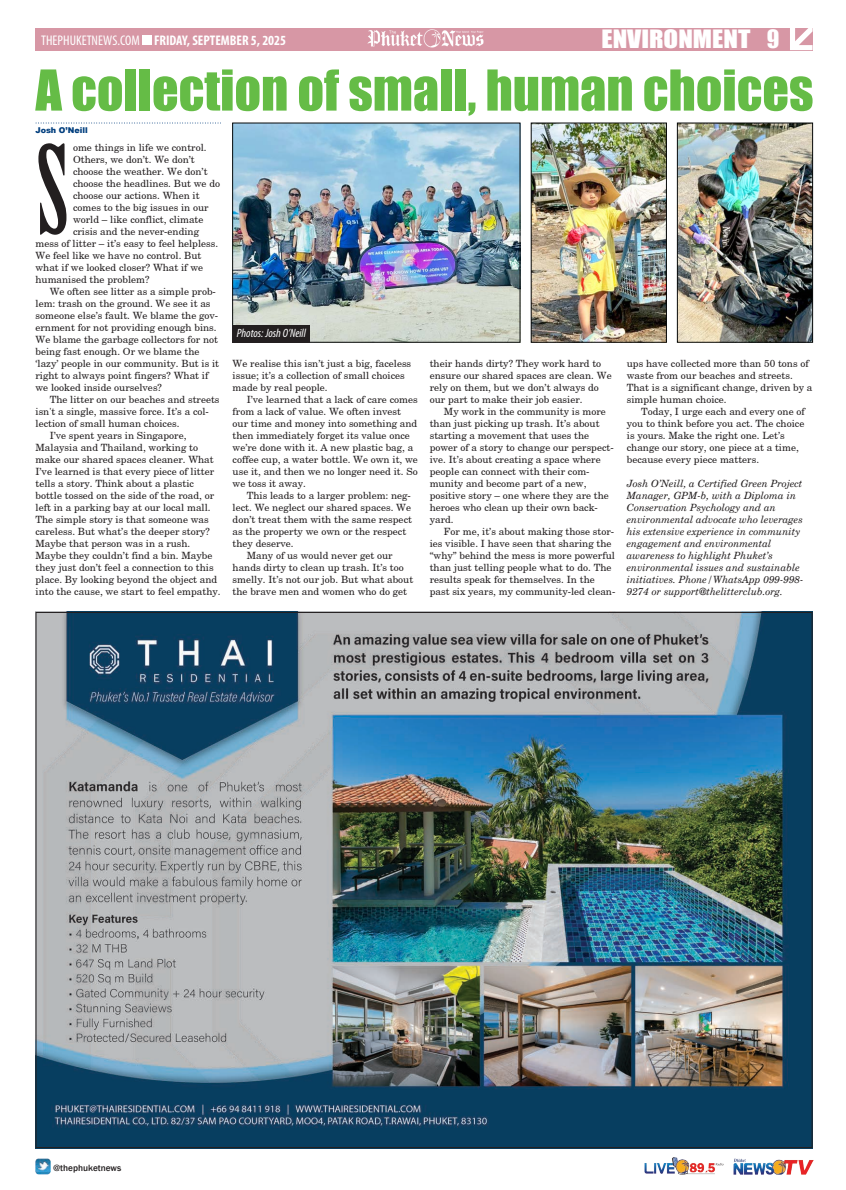
<style>
.page{position:relative;width:846px;height:1190px;background:#fff}
.page>*{position:absolute;margin:0;border:0;box-sizing:border-box;transform-origin:0 0}
.t1{font:121.8px "Birch Std";color:#231f20}
.t2{font:52px "Impact";color:#65bc46}
.t3{font:23.2px "Impact";color:#fff;scale:1.16 1}
.t4{font:700 condensed 14px "Myriad Pro";color:#fff}
.t5{font:italic condensed 12px "Myriad Pro";color:#fff}
.t6{font:10px/12px "New Century Schoolbook";color:#231f20}
.t7{font:italic 10px/12px "New Century Schoolbook";color:#231f20}
.t8{font:500 9.3px "Franklin Gothic";color:#231f20}
.t9{font:900 8px "Arial";color:#003e7e}
.s1{font-weight:400}
</style>
<div class="page">
<img style="left:234px;top:125px;width:284px;height:215px">
<img style="left:533px;top:125px;width:131px;height:215px">
<div style="left:531px;top:123px;width:135px;height:219px;border:1px solid #080a0a"></div>
<img style="left:679px;top:125px;width:131px;height:215px">
<div style="left:677px;top:123px;width:135px;height:219px;border:1px solid #080a0a"></div>
<div style="left:36px;top:28px;width:776px;height:22px;background:#d797a5"></div>
<svg style="left:790px;top:28px;width:22px;height:22px"></svg>
<div style="left:142px;top:36px;width:10px;height:9px;background:#fff"></div>
<img style="left:35px;top:1158px;width:16px;height:15px">
<img style="left:367px;top:29px;width:116px;height:18px">
<img style="left:733px;top:1158px;width:80px;height:16px">
<img style="left:644px;top:1157px;width:80px;height:17px">
<div style="left:233px;top:325px;width:77px;height:17px;background:#231f20"></div>
<svg style="left:36px;top:122px;width:183px;height:1px"></svg>
<img style="left:36px;top:612px;width:776px;height:535px">
<h3 class="t4" style="left:41px;top:35px;width:246px"><span class="s1">THEPHUKETNEWS.COM</span> FRIDAY, SEPTEMBER 5, 2025</h3>
<h3 class="t3" style="left:601px;top:30px;width:155px">ENVIRONMENT 9</h3>
<h2 class="t2" style="left:36px;top:69px;width:779px">A collection of small, human choices</h2>
<p class="t9" style="left:36px;top:128px;width:54px">Josh O’Neill</p>
<h1 class="t1" style="left:36px;top:122px;width:35px">S</h1>
<p class="t6" style="left:73px;top:141px;width:135px">ome things in life we control.</p>
<p class="t6" style="left:73px;top:153px;width:123px">Others, we don’t. We don’t</p>
<p class="t6" style="left:73px;top:165px;width:136px">choose the weather. We don’t</p>
<p class="t6" style="left:73px;top:177px;width:149px">choose the headlines. But we do</p>
<p class="t6" style="left:73px;top:189px;width:128px">choose our actions. When it</p>
<p class="t6" style="left:73px;top:201px;width:137px">comes to the big issues in our</p>
<p class="t6" style="left:73px;top:213px;width:132px">world – like conflict, climate</p>
<p class="t6" style="left:73px;top:225px;width:127px">crisis and the never-ending</p>
<p class="t6" style="left:36px;top:237px;width:184px">mess of litter – it’s easy to feel helpless.</p>
<p class="t6" style="left:36px;top:249px;width:167px">We feel like we have no control. But</p>
<p class="t6" style="left:36px;top:261px;width:169px">what if we looked closer? What if we</p>
<p class="t6" style="left:36px;top:273px;width:116px">humanised the problem?</p>
<p class="t6" style="left:50px;top:285px;width:168px">We often see litter as a simple prob-</p>
<p class="t6" style="left:36px;top:297px;width:177px">lem: trash on the ground. We see it as</p>
<p class="t6" style="left:36px;top:309px;width:184px">someone else’s fault. We blame the gov-</p>
<p class="t6" style="left:36px;top:321px;width:183px">ernment for not providing enough bins.</p>
<p class="t6" style="left:36px;top:333px;width:184px">We blame the garbage collectors for not</p>
<p class="t6" style="left:36px;top:345px;width:165px">being fast enough. Or we blame the</p>
<p class="t6" style="left:36px;top:357px;width:185px">‘lazy’ people in our community. But is it</p>
<p class="t6" style="left:36px;top:369px;width:174px">right to always point fingers? What if</p>
<p class="t6" style="left:36px;top:381px;width:128px">we looked inside ourselves?</p>
<p class="t6" style="left:50px;top:393px;width:171px">The litter on our beaches and streets</p>
<p class="t6" style="left:36px;top:405px;width:175px">isn't a single, massive force. It’s a col-</p>
<p class="t6" style="left:36px;top:417px;width:145px">lection of small human choices.</p>
<p class="t6" style="left:50px;top:429px;width:138px">I’ve spent years in Singapore,</p>
<p class="t6" style="left:36px;top:441px;width:164px">Malaysia and Thailand, working to</p>
<p class="t6" style="left:36px;top:453px;width:180px">make our shared spaces cleaner. What</p>
<p class="t6" style="left:36px;top:465px;width:180px">I’ve learned is that every piece of litter</p>
<p class="t6" style="left:36px;top:477px;width:160px">tells a story. Think about a plastic</p>
<p class="t6" style="left:36px;top:489px;width:180px">bottle tossed on the side of the road, or</p>
<p class="t6" style="left:36px;top:501px;width:177px">left in a parking bay at our local mall.</p>
<p class="t6" style="left:36px;top:513px;width:175px">The simple story is that someone was</p>
<p class="t6" style="left:36px;top:525px;width:176px">careless. But what’s the deeper story?</p>
<p class="t6" style="left:36px;top:537px;width:156px">Maybe that person was in a rush.</p>
<p class="t6" style="left:36px;top:549px;width:178px">Maybe they couldn’t find a bin. Maybe</p>
<p class="t6" style="left:36px;top:561px;width:180px">they just don’t feel a connection to this</p>
<p class="t6" style="left:36px;top:573px;width:183px">place. By looking beyond the object and</p>
<p class="t6" style="left:36px;top:585px;width:187px">into the cause, we start to feel empathy.</p>
<p class="t5" style="left:237px;top:328px;width:71px">Photos: Josh O’Neill</p>
<p class="t6" style="left:233px;top:357px;width:180px">We realise this isn’t just a big, faceless issue; it’s a collection of small choices made by real people.</p>
<p class="t6" style="left:233px;top:393px;width:187px;text-indent:14px">I’ve learned that a lack of care comes from a lack of value. We often invest our time and money into something and then immediately forget its value once we’re done with it. A new plastic bag, a coffee cup, a water bottle. We own it, we use it, and then we no longer need it. So we toss it away.</p>
<p class="t6" style="left:247px;top:489px;width:166px">This leads to a larger problem: neg-</p>
<p class="t6" style="left:233px;top:501px;width:180px">lect. We neglect our shared spaces. We</p>
<p class="t6" style="left:233px;top:513px;width:181px">don’t treat them with the same respect</p>
<p class="t6" style="left:233px;top:525px;width:175px">as the property we own or the respect</p>
<p class="t6" style="left:233px;top:537px;width:63px">they deserve.</p>
<p class="t6" style="left:247px;top:549px;width:147px">Many of us would never get our</p>
<p class="t6" style="left:233px;top:561px;width:173px">hands dirty to clean up trash. It’s too</p>
<p class="t6" style="left:233px;top:573px;width:182px">smelly. It’s not our job. But what about</p>
<p class="t6" style="left:233px;top:585px;width:176px">the brave men and women who do get</p>
<p class="t6" style="left:430px;top:357px;width:183px">their hands dirty? They work hard to ensure our shared spaces are clean. We rely on them, but we don’t always do our part to make their job easier.</p>
<p class="t6" style="left:430px;top:405px;width:185px;text-indent:14px">My work in the community is more than just picking up trash. It’s about starting a movement that uses the power of a story to change our perspect&shy;ive. It’s about creating a space where people can connect with their com&shy;munity and become part of a new, positive story – one where they are the heroes who clean up their own back&shy;yard.</p>
<p class="t6" style="left:430px;top:525px;width:187px;text-indent:14px">For me, it’s about making those stor&shy;ies visible. I have seen that sharing the “why” behind the mess is more powerful than just telling people what to do. The results speak for themselves. In the past six years, my community-led clean-</p>
<p class="t6" style="left:627px;top:357px;width:187px">ups have collected more than 50 tons of waste from our beaches and streets.<br>That is a significant change, driven by a simple human choice.</p>
<p class="t6" style="left:627px;top:405px;width:179px;text-indent:14px">Today, I urge each and every one of you to think before you act. The choice is yours. Make the right one. Let’s change our story, one piece at a time, because every piece matters.</p>
<p class="t7" style="left:627px;top:477px;width:178px">Josh O’Neill, a Certified Green Project Manager, GPM-b, with a Diploma in Conservation Psychology and an environmental advocate who leverages his extensive experience in community engagement and environmental awareness to highlight Phuket’s environmental issues and sustainable initiatives. Phone/WhatsApp 099-998- 9274 or support@thelitterclub.org.</p>
<p class="t8" style="left:54px;top:1163px;width:69px">@thephuketnews</p>
</div>
